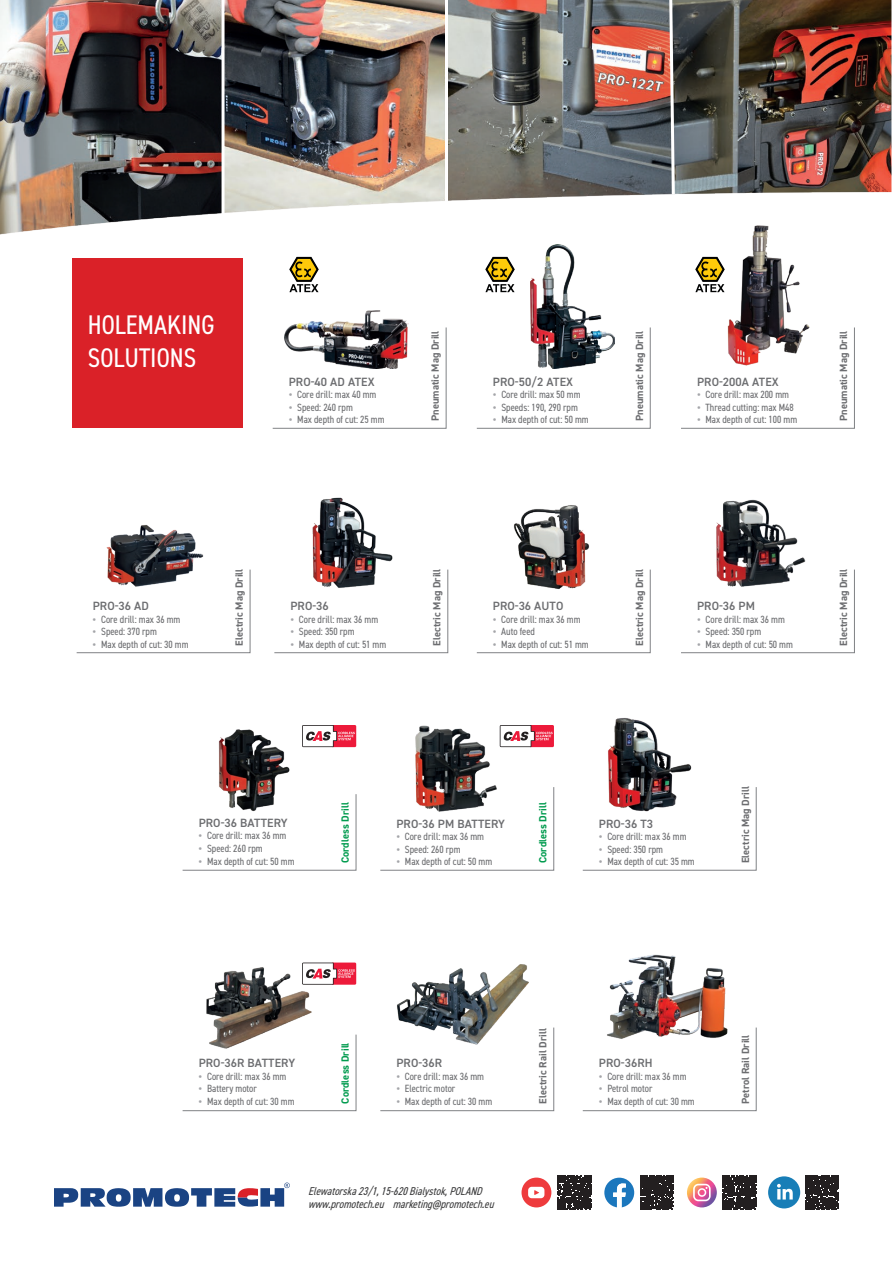
<style>
.page{position:relative;width:893px;height:1263px;background:#fff}
.page>*{position:absolute;margin:0;border:0;box-sizing:border-box;transform-origin:0 0}
.tyt_glowny{font:condensed 27px "DIN2014";color:#fff}
.nazwy_na_zbiorczej{font:600 12px "DIN2014";letter-spacing:.01em;color:#6c6d70}
.t1{font:italic condensed 11.4px "DIN2014";color:#3e3e3f}
.t2{font:condensed 10.5px "DIN2014";color:#6c6d70}
.typ_maszyn{font:700 10.5px "DIN2014";color:#6c6d70}
.typ_maszyn-2{font:700 10.5px "DIN2014";color:#009b4e}
.s1{font-family:"Times New Roman";font-stretch:normal;color:#a4a5a9}
</style>
<div class="page">
<img style="left:218px;top:729px;width:72px;height:65px">
<img style="left:0;top:0;width:891px;height:235px">
<hr style="left:222px;top:0;width:3px;height:216px;background:#fff">
<hr style="left:445px;top:0;width:3px;height:202px;background:#fff">
<svg style="left:667px;top:0;width:9px;height:197px"></svg>
<svg style="left:380px;top:1027px;width:174px;height:84px"></svg>
<svg style="left:582px;top:1027px;width:175px;height:84px"></svg>
<svg style="left:681px;top:327px;width:174px;height:102px"></svg>
<svg style="left:476px;top:327px;width:175px;height:102px"></svg>
<img style="left:726px;top:224px;width:84px;height:143px">
<div style="left:72px;top:258px;width:170px;height:170px;background:#da2128"></div>
<svg style="left:289px;top:257px;width:30px;height:35px"></svg>
<svg style="left:485px;top:257px;width:30px;height:35px"></svg>
<svg style="left:272px;top:327px;width:174px;height:102px"></svg>
<svg style="left:695px;top:257px;width:30px;height:35px"></svg>
<svg style="left:476px;top:569px;width:175px;height:84px"></svg>
<svg style="left:681px;top:569px;width:174px;height:84px"></svg>
<svg style="left:583px;top:787px;width:174px;height:83px"></svg>
<svg style="left:380px;top:787px;width:174px;height:83px"></svg>
<svg style="left:274px;top:569px;width:174px;height:84px"></svg>
<svg style="left:76px;top:569px;width:174px;height:84px"></svg>
<img style="left:305px;top:497px;width:90px;height:94px">
<img style="left:511px;top:505px;width:81px;height:90px">
<img style="left:394px;top:964px;width:140px;height:82px">
<img style="left:605px;top:954px;width:124px;height:85px">
<svg style="left:182px;top:794px;width:174px;height:76px"></svg>
<svg style="left:182px;top:1034px;width:174px;height:77px"></svg>
<img style="left:104px;top:525px;width:100px;height:63px">
<img style="left:410px;top:725px;width:90px;height:88px">
<img style="left:711px;top:499px;width:95px;height:92px">
<img style="left:599px;top:718px;width:96px;height:94px">
<svg style="left:302px;top:725px;width:54px;height:22px"></svg>
<svg style="left:316px;top:962px;width:40px;height:23px"></svg>
<svg style="left:500px;top:725px;width:54px;height:22px"></svg>
<img style="left:199px;top:962px;width:117px;height:88px">
<svg style="left:54px;top:1182px;width:236px;height:25px"></svg>
<svg style="left:557px;top:1175px;width:35px;height:35px"></svg>
<svg style="left:558px;top:1175px;width:33px;height:34px"></svg>
<svg style="left:640px;top:1175px;width:34px;height:34px"></svg>
<svg style="left:722px;top:1175px;width:35px;height:35px"></svg>
<svg style="left:723px;top:1175px;width:33px;height:34px"></svg>
<svg style="left:805px;top:1175px;width:34px;height:34px"></svg>
<div style="left:521px;top:1177px;width:30px;height:30px;background:#ee3b3d;border-radius:50%"></div>
<svg style="left:528px;top:1187px;width:16px;height:11px"></svg>
<svg style="left:604px;top:1178px;width:30px;height:29px"></svg>
<svg style="left:687px;top:1177px;width:30px;height:30px"></svg>
<svg style="left:693px;top:1184px;width:18px;height:17px"></svg>
<div style="left:768px;top:1176px;width:32px;height:32px;background:#187eb7;border-radius:50%"></div>
<svg style="left:777px;top:1184px;width:16px;height:15px"></svg>
<img style="left:531px;top:244px;width:83px;height:124px">
<img style="left:285px;top:311px;width:123px;height:57px">
<p class="tyt_glowny" style="left:88px;top:307px;width:128px">HOLEMAKING</p>
<p class="tyt_glowny" style="left:88px;top:339px;width:110px">SOLUTIONS</p>
<p class="nazwy_na_zbiorczej" style="left:289px;top:373px;width:87px">PRO-40 AD ATEX</p>
<p class="t2" style="left:289px;top:387px;width:89px"><span class="s1">•</span> Core drill: max 40 mm</p>
<p class="t2" style="left:289px;top:400px;width:66px"><span class="s1">•</span> Speed: 240 rpm</p>
<p class="t2" style="left:289px;top:413px;width:97px"><span class="s1">•</span> Max depth of cut: 25 mm</p>
<p class="typ_maszyn" style="left:428px;top:421px;width:92px;rotate:-90deg">Pneumatic Mag Drill</p>
<p class="nazwy_na_zbiorczej" style="left:493px;top:373px;width:82px">PRO-50/2 ATEX</p>
<p class="t2" style="left:493px;top:387px;width:89px"><span class="s1">•</span> Core drill: max 50 mm</p>
<p class="t2" style="left:493px;top:400px;width:87px"><span class="s1">•</span> Speeds: 190, 290 rpm</p>
<p class="t2" style="left:493px;top:413px;width:97px"><span class="s1">•</span> Max depth of cut: 50 mm</p>
<p class="typ_maszyn" style="left:632px;top:421px;width:92px;rotate:-90deg">Pneumatic Mag Drill</p>
<p class="nazwy_na_zbiorczej" style="left:697px;top:373px;width:83px">PRO-200A ATEX</p>
<p class="t2" style="left:697px;top:387px;width:94px"><span class="s1">•</span> Core drill: max 200 mm</p>
<p class="t2" style="left:697px;top:400px;width:98px"><span class="s1">•</span> Thread cutting: max M48</p>
<p class="t2" style="left:697px;top:413px;width:102px"><span class="s1">•</span> Max depth of cut: 100 mm</p>
<p class="typ_maszyn" style="left:837px;top:421px;width:92px;rotate:-90deg">Pneumatic Mag Drill</p>
<p class="nazwy_na_zbiorczej" style="left:93px;top:598px;width:58px">PRO-36 AD</p>
<p class="t2" style="left:93px;top:612px;width:89px"><span class="s1">•</span> Core drill: max 36 mm</p>
<p class="t2" style="left:93px;top:625px;width:66px"><span class="s1">•</span> Speed: 370 rpm</p>
<p class="t2" style="left:93px;top:637px;width:97px"><span class="s1">•</span> Max depth of cut: 30 mm</p>
<p class="typ_maszyn" style="left:232px;top:646px;width:79px;rotate:-90deg">Electric Mag Drill</p>
<p class="nazwy_na_zbiorczej" style="left:290px;top:598px;width:40px">PRO-36</p>
<p class="t2" style="left:290px;top:612px;width:89px"><span class="s1">•</span> Core drill: max 36 mm</p>
<p class="t2" style="left:290px;top:625px;width:66px"><span class="s1">•</span> Speed: 350 rpm</p>
<p class="t2" style="left:290px;top:637px;width:97px"><span class="s1">•</span> Max depth of cut: 51 mm</p>
<p class="typ_maszyn" style="left:430px;top:646px;width:79px;rotate:-90deg">Electric Mag Drill</p>
<p class="nazwy_na_zbiorczej" style="left:493px;top:598px;width:72px">PRO-36 AUTO</p>
<p class="t2" style="left:493px;top:612px;width:89px"><span class="s1">•</span> Core drill: max 36 mm</p>
<p class="t2" style="left:493px;top:625px;width:44px"><span class="s1">•</span> Auto feed</p>
<p class="t2" style="left:493px;top:637px;width:97px"><span class="s1">•</span> Max depth of cut: 51 mm</p>
<p class="typ_maszyn" style="left:632px;top:646px;width:79px;rotate:-90deg">Electric Mag Drill</p>
<p class="nazwy_na_zbiorczej" style="left:697px;top:598px;width:59px">PRO-36 PM</p>
<p class="t2" style="left:697px;top:612px;width:89px"><span class="s1">•</span> Core drill: max 36 mm</p>
<p class="t2" style="left:697px;top:625px;width:66px"><span class="s1">•</span> Speed: 350 rpm</p>
<p class="t2" style="left:697px;top:637px;width:97px"><span class="s1">•</span> Max depth of cut: 50 mm</p>
<p class="typ_maszyn" style="left:837px;top:646px;width:79px;rotate:-90deg">Electric Mag Drill</p>
<p class="nazwy_na_zbiorczej" style="left:199px;top:815px;width:91px">PRO-36 BATTERY</p>
<p class="t2" style="left:199px;top:829px;width:89px"><span class="s1">•</span> Core drill: max 36 mm</p>
<p class="t2" style="left:199px;top:841px;width:66px"><span class="s1">•</span> Speed: 260 rpm</p>
<p class="t2" style="left:199px;top:854px;width:97px"><span class="s1">•</span> Max depth of cut: 50 mm</p>
<p class="typ_maszyn-2" style="left:338px;top:863px;width:63px;rotate:-90deg">Cordless Drill</p>
<p class="nazwy_na_zbiorczej" style="left:396px;top:815px;width:110px">PRO-36 PM BATTERY</p>
<p class="t2" style="left:396px;top:830px;width:89px"><span class="s1">•</span> Core drill: max 36 mm</p>
<p class="t2" style="left:396px;top:842px;width:66px"><span class="s1">•</span> Speed: 260 rpm</p>
<p class="t2" style="left:396px;top:855px;width:97px"><span class="s1">•</span> Max depth of cut: 50 mm</p>
<p class="typ_maszyn-2" style="left:536px;top:863px;width:63px;rotate:-90deg">Cordless Drill</p>
<p class="nazwy_na_zbiorczej" style="left:599px;top:815px;width:56px">PRO-36 T3</p>
<p class="t2" style="left:599px;top:830px;width:89px"><span class="s1">•</span> Core drill: max 36 mm</p>
<p class="t2" style="left:599px;top:842px;width:66px"><span class="s1">•</span> Speed: 350 rpm</p>
<p class="t2" style="left:599px;top:855px;width:97px"><span class="s1">•</span> Max depth of cut: 35 mm</p>
<p class="typ_maszyn" style="left:738px;top:863px;width:79px;rotate:-90deg">Electric Mag Drill</p>
<p class="nazwy_na_zbiorczej" style="left:199px;top:1055px;width:98px">PRO-36R BATTERY</p>
<p class="t2" style="left:199px;top:1069px;width:89px"><span class="s1">•</span> Core drill: max 36 mm</p>
<p class="t2" style="left:199px;top:1082px;width:60px"><span class="s1">•</span> Battery motor</p>
<p class="t2" style="left:199px;top:1094px;width:97px"><span class="s1">•</span> Max depth of cut: 30 mm</p>
<p class="typ_maszyn-2" style="left:338px;top:1104px;width:63px;rotate:-90deg">Cordless Drill</p>
<p class="nazwy_na_zbiorczej" style="left:396px;top:1055px;width:47px">PRO-36R</p>
<p class="t2" style="left:396px;top:1069px;width:89px"><span class="s1">•</span> Core drill: max 36 mm</p>
<p class="t2" style="left:396px;top:1082px;width:60px"><span class="s1">•</span> Electric motor</p>
<p class="t2" style="left:396px;top:1094px;width:97px"><span class="s1">•</span> Max depth of cut: 30 mm</p>
<p class="t1" style="left:308px;top:1184px;width:179px">Elewatorska23/1,15-620Bialystok,POLAND</p>
<p class="t1" style="left:308px;top:1196px;width:191px">www.promotech.eu marketing@promotech.eu</p>
<p class="typ_maszyn" style="left:536px;top:1104px;width:77px;rotate:-90deg">Electric Rail Drill</p>
<p class="nazwy_na_zbiorczej" style="left:599px;top:1055px;width:55px">PRO-36RH</p>
<p class="t2" style="left:599px;top:1069px;width:89px"><span class="s1">•</span> Core drill: max 36 mm</p>
<p class="t2" style="left:599px;top:1082px;width:55px"><span class="s1">•</span> Petrol motor</p>
<p class="t2" style="left:599px;top:1094px;width:97px"><span class="s1">•</span> Max depth of cut: 30 mm</p>
<p class="typ_maszyn" style="left:738px;top:1104px;width:71px;rotate:-90deg">Petrol Rail Drill</p>
</div>
